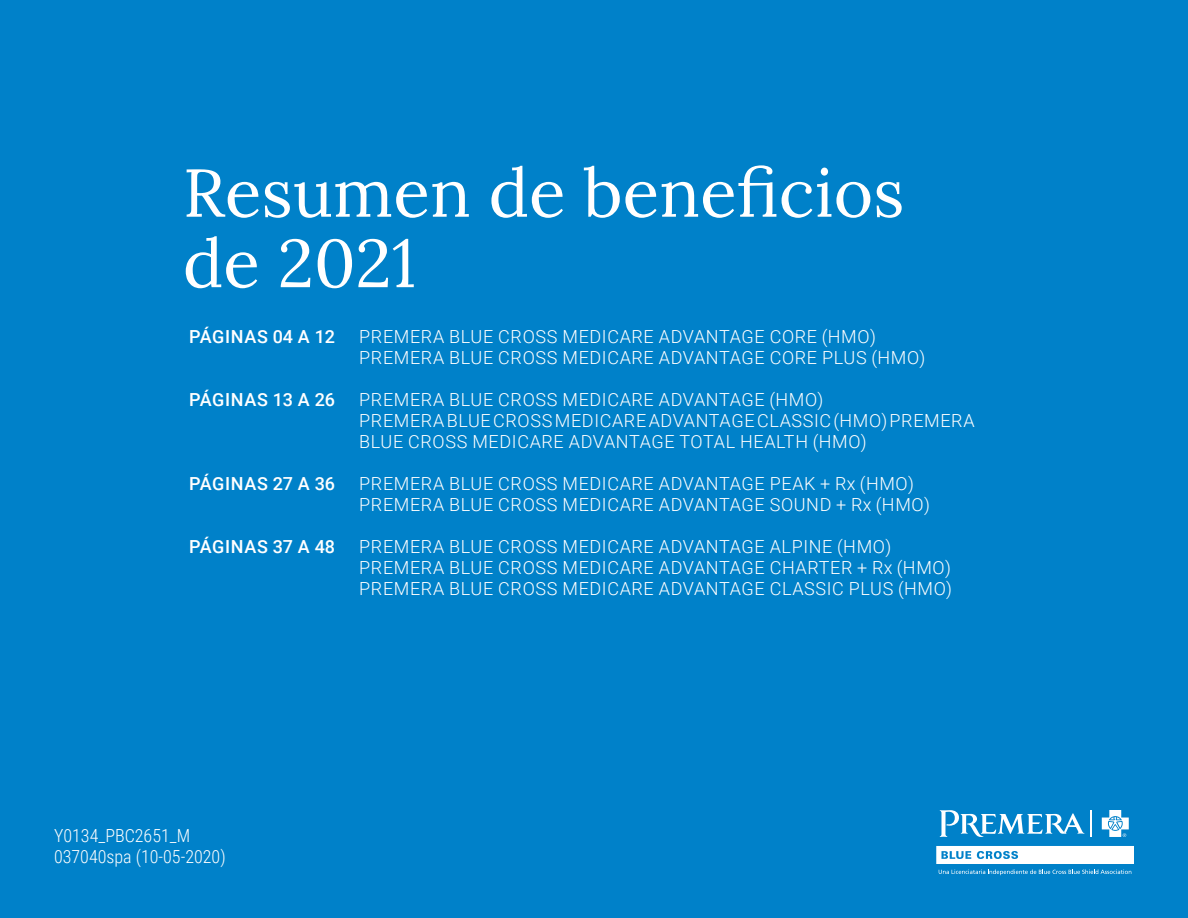
<style>
.page{position:relative;width:1188px;height:918px;background:#0081c9}
.page>*{position:absolute;margin:0;border:0;box-sizing:border-box;transform-origin:0 0}
.t1{font:67.5px/70.5px "Lora";color:#fff}
.t2{font:300 18px "Roboto";letter-spacing:.035em;color:#fff}
.t3{font:500 18px "Roboto";letter-spacing:.03em;color:#fff}
.t4{font:300 18px "Roboto Condensed";color:#fff}
</style>
<div class="page">
<svg style="left:1091px;top:810px;width:1px;height:27px"></svg>
<svg style="left:940px;top:810px;width:144px;height:27px"></svg>
<svg style="left:1102px;top:810px;width:27px;height:27px"></svg>
<svg style="left:936px;top:846px;width:198px;height:29px"></svg>
<h1 class="t1" style="left:183px;top:153px;width:723px">Resumen de beneficios de 2021</h1>
<p class="t3" style="left:189px;top:324px;width:147px">PÁGINAS 04 A 12</p>
<p class="t3" style="left:189px;top:387px;width:147px">PÁGINAS 13 A 26</p>
<p class="t3" style="left:189px;top:471px;width:147px">PÁGINAS 27 A 36</p>
<p class="t3" style="left:189px;top:534px;width:147px">PÁGINAS 37 A 48</p>
<p class="t2" style="left:359px;top:324px;width:518px">PREMERA BLUE CROSS MEDICARE ADVANTAGE CORE (HMO)</p>
<p class="t2" style="left:359px;top:345px;width:568px">PREMERA BLUE CROSS MEDICARE ADVANTAGE CORE PLUS (HMO)</p>
<p class="t2" style="left:359px;top:387px;width:466px">PREMERA BLUE CROSS MEDICARE ADVANTAGE (HMO)</p>
<p class="t2" style="left:359px;top:408px;width:617px">PREMERA BLUE CROSS MEDICARE ADVANTAGE CLASSIC (HMO) PREMERA</p>
<p class="t2" style="left:359px;top:429px;width:509px">BLUE CROSS MEDICARE ADVANTAGE TOTAL HEALTH (HMO)</p>
<p class="t2" style="left:359px;top:471px;width:556px">PREMERA BLUE CROSS MEDICARE ADVANTAGE PEAK + Rx (HMO)</p>
<p class="t2" style="left:359px;top:492px;width:572px">PREMERA BLUE CROSS MEDICARE ADVANTAGE SOUND + Rx (HMO)</p>
<p class="t2" style="left:359px;top:534px;width:533px">PREMERA BLUE CROSS MEDICARE ADVANTAGE ALPINE (HMO)</p>
<p class="t2" style="left:359px;top:555px;width:593px">PREMERA BLUE CROSS MEDICARE ADVANTAGE CHARTER + Rx (HMO)</p>
<p class="t2" style="left:359px;top:576px;width:594px">PREMERA BLUE CROSS MEDICARE ADVANTAGE CLASSIC PLUS (HMO)</p>
<p class="t4" style="left:54px;top:823px;width:138px">Y0134_PBC2651_M</p>
<p class="t4" style="left:54px;top:844px;width:173px">037040spa (10-05-2020)</p>
</div>
